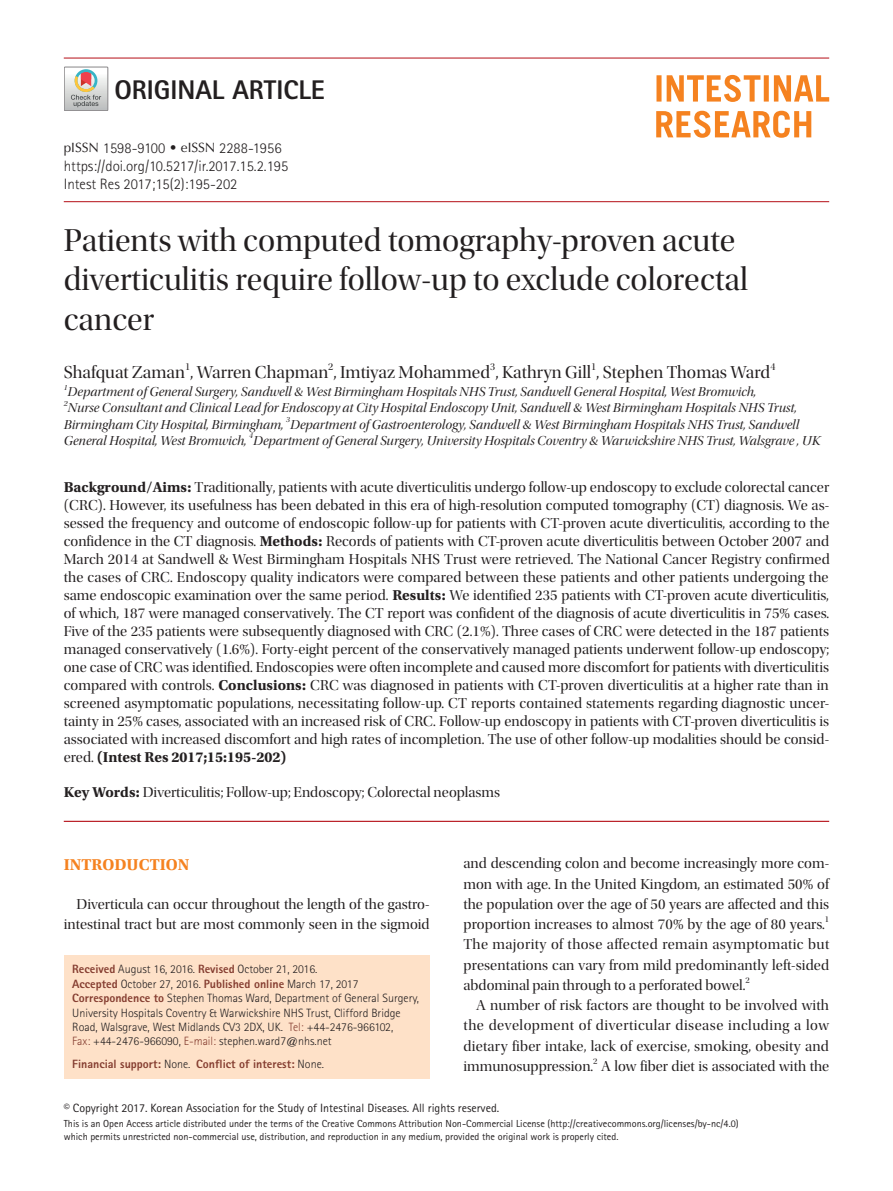
<style>
.page{position:relative;width:893px;height:1191px;background:#fff}
.page>*{position:absolute;margin:0;border:0;box-sizing:border-box;transform-origin:0 0}
.t1{font:33px/39.6px "Utopia Std Disp";color:#231f20}
.t2{font:800 27px "Rotis Sans Serif Std";color:#231f20}
.t3{font:18px "Utopia Std Disp";color:#231f20}
.t4{font:700 16.5px "Utopia Std";color:#f58220}
.t5{font:15px/18px "Utopia Std Disp";color:#231f20;text-align:justify}
.t6{font:300 15px/18px "Rotis Sans Serif Std";color:#231f20}
.t7{font:700 15px "Utopia Std";color:#231f20}
.t8{font:13.5px/16.2px "Utopia Std Disp It";color:#231f20}
.t9{font:300 12px/14.4px "Rotis Sans Serif Std";color:#231f20}
.t10{font:12px "Rotis Sans Serif Std";color:#231f20}
.t11{font:800 12px "Rotis Sans Serif Std";color:#843c2f}
.t12{font:10.5px "Utopia Std Disp";color:#231f20}
.t13{font:10.2px/12.3px "Rotis Sans Serif Std";color:#231f20}
.t14{font:8.7px "Utopia Std Disp";color:#231f20}
.t15{font:7.8px "Utopia Std Disp It";color:#231f20}
.s1{font-family:"Optima LT Std";font-weight:400;font-size:13.5px}
.s2{font-family:"Utopia Std";font-weight:700}
.s3{font-family:"Utopia Std Disp";font-weight:400}
.s4{font-weight:800;color:#843c2f}
.s5{color:#843c2f}
.s6{font-weight:300;color:#231f20}
</style>
<div class="page">
<hr style="left:64px;top:58px;width:765px;height:1px;background:#b50e16">
<hr style="left:64px;top:201px;width:765px;height:1px;background:#b50e16">
<svg style="left:656px;top:111px;width:155px;height:27px"></svg>
<svg style="left:656px;top:75px;width:173px;height:27px"></svg>
<svg style="left:64px;top:67px;width:44px;height:44px"></svg>
<hr style="left:64px;top:820px;width:765px;height:2px;background:#b50e16">
<div style="left:64px;top:954px;width:365px;height:124px;background:#fee1c8"></div>
<h2 class="t2" style="left:114px;top:73px;width:212px">ORIGINAL ARTICLE</h2>
<p class="t6" style="left:64px;top:139px;width:226px"><span class="s1">pISSN</span> 1598-9100 <span class="s1">• eISSN</span> 2288-1956 https://doi.org/10.5217/ir.2017.15.2.195<br>Intest Res 2017;15(2):195-202</p>
<h1 class="t1" style="left:64px;top:221px;width:686px">Patients with computed tomography-proven acute diverticulitis require follow-up to exclude colorectal cancer</h1>
<p class="t3" style="left:64px;top:363px;width:708px">Shafquat Zaman , Warren Chapman , Imtiyaz Mohammed , Kathryn Gill , Stephen Thomas Ward</p>
<p class="t12" style="left:185px;top:361px;width:7px">1</p>
<p class="t12" style="left:328px;top:361px;width:7px">2</p>
<p class="t12" style="left:490px;top:361px;width:7px">3</p>
<p class="t12" style="left:591px;top:361px;width:7px">1</p>
<p class="t12" style="left:770px;top:361px;width:7px">4</p>
<p class="t15" style="left:64px;top:383px;width:5px">1</p>
<p class="t8" style="left:68px;top:384px;width:690px">Department of General Surgery, Sandwell &amp; West Birmingham Hospitals NHS Trust, Sandwell General Hospital, West Bromwich,</p>
<p class="t15" style="left:64px;top:399px;width:5px">2</p>
<p class="t8" style="left:64px;top:400px;width:734px">Nurse Consultant and Clinical Lead for Endoscopy at City Hospital Endoscopy Unit, Sandwell &amp; West Birmingham Hospitals NHS Trust,<br>Birmingham City Hospital, Birmingham,</p>
<p class="t15" style="left:286px;top:415px;width:5px">3</p>
<p class="t8" style="left:290px;top:416px;width:511px">Department of Gastroenterology, Sandwell &amp; West Birmingham Hospitals NHS Trust, Sandwell</p>
<p class="t8" style="left:64px;top:433px;width:184px">General Hospital, West Bromwich,</p>
<p class="t15" style="left:249px;top:432px;width:5px">4</p>
<p class="t8" style="left:253px;top:433px;width:569px">Department of General Surgery, University Hospitals Coventry &amp; Warwickshire NHS Trust, Walsgrave , UK</p>
<p class="t5" style="left:64px;top:478px;width:767px"><span class="s2">Background/Aims:</span> Traditionally, patients with acute diverticulitis undergo follow-up endoscopy to exclude colorectal cancer (CRC). However, its usefulness has been debated in this era of high-resolution computed tomography (CT) diagnosis. We as&shy;sessed the frequency and outcome of endoscopic follow-up for patients with CT-proven acute diverticulitis, according to the confidence in the CT diagnosis. <span class="s2">Methods:</span> Records of patients with CT-proven acute diverticulitis between October 2007 and March 2014 at Sandwell &amp; West Birmingham Hospitals NHS Trust were retrieved. The National Cancer Registry confirmed the cases of CRC. Endoscopy quality indicators were compared between these patients and other patients undergoing the same endoscopic examination over the same period. <span class="s2">Results:</span> We identified 235 patients with CT-proven acute diverticulitis, of which, 187 were managed conservatively. The CT report was confident of the diagnosis of acute diverticulitis in 75% cases.<br>Five of the 235 patients were subsequently diagnosed with CRC (2.1%). Three cases of CRC were detected in the 187 patients managed conservatively (1.6%). Forty-eight percent of the conservatively managed patients underwent follow-up endoscopy; one case of CRC was identified. Endoscopies were often incomplete and caused more discomfort for patients with diverticulitis compared with controls. <span class="s2">Conclusions:</span> CRC was diagnosed in patients with CT-proven diverticulitis at a higher rate than in screened asymptomatic populations, necessitating follow-up. CT reports contained statements regarding diagnostic uncer&shy;tainty in 25% cases, associated with an increased risk of CRC. Follow-up endoscopy in patients with CT-proven diverticulitis is associated with increased discomfort and high rates of incompletion. The use of other follow-up modalities should be consid-</p>
<p class="t7" style="left:64px;top:748px;width:224px"><span class="s3">ered.</span> (Intest Res 2017;15:195-202)</p>
<p class="t5" style="left:64px;top:783px;width:438px"><span class="s2">Key Words:</span> Diverticulitis; Follow-up; Endoscopy; Colorectal neoplasms</p>
<p class="t4" style="left:64px;top:854px;width:127px">INTRODUCTION</p>
<p class="t5" style="left:64px;top:894px;width:367px;line-height:20.2px;text-align:right">Diverticula can occur throughout the length of the gastro&shy;intestinal tract but are most commonly seen in the sigmoid</p>
<p class="t9" style="left:72px;top:962px;width:348px"><span class="s4">Received</span> August 16, 2016. <span class="s4">Revised</span> October 21, 2016.<br><span class="s4">Accepted</span> October 27, 2016. <span class="s4">Published online</span> March 17, 2017<br><span class="s4">Correspondence to</span> Stephen Thomas Ward, Department of General Surgery, University Hospitals Coventry &amp; Warwickshire NHS Trust, Clifford Bridge Road, Walsgrave, West Midlands CV3 2DX, UK. <span class="s5">Tel:</span> +44-2476-966102,<br><span class="s5">Fax:</span> +44-2476-966090, <span class="s5">E-mail:</span> stephen.ward7@nhs.net</p>
<p class="t11" style="left:72px;top:1056px;width:253px">Financial support: <span class="s6">None.</span> Conflict of interest: <span class="s6">None.</span></p>
<p class="t5" style="left:463px;top:853px;width:367px;line-height:20.2px">and descending colon and become increasingly more com&shy;mon with age. In the United Kingdom, an estimated 50% of the population over the age of 50 years are affected and this proportion increases to almost 70% by the age of 80 years.</p>
<p class="t14" style="left:825px;top:914px;width:6px">1</p>
<p class="t5" style="left:463px;top:934px;width:367px;line-height:20.2px">The majority of those affected remain asymptomatic but presentations can vary from mild predominantly left-sided abdominal pain through to a perforated bowel.</p>
<p class="t14" style="left:745px;top:975px;width:6px">2</p>
<p class="t5" style="left:463px;top:995px;width:367px;line-height:20.2px;text-indent:13px">A number of risk factors are thought to be involved with the development of diverticular disease including a low dietary fiber intake, lack of exercise, smoking, obesity and immunosuppression.</p>
<p class="t14" style="left:593px;top:1056px;width:6px">2</p>
<p class="t5" style="left:601px;top:1057px;width:229px">A low fiber diet is associated with the</p>
<p class="t10" style="left:64px;top:1101px;width:437px">© Copyright 2017. Korean Association for the Study of Intestinal Diseases. All rights reserved.</p>
<p class="t13" style="left:64px;top:1117px;width:676px">This is an Open Access article distributed under the terms of the Creative Commons Attribution Non-Commercial License (http://creativecommons.org/licenses/by-nc/4.0) which permits unrestricted non-commercial use, distribution, and reproduction in any medium, provided the original work is properly cited.</p>
</div>
